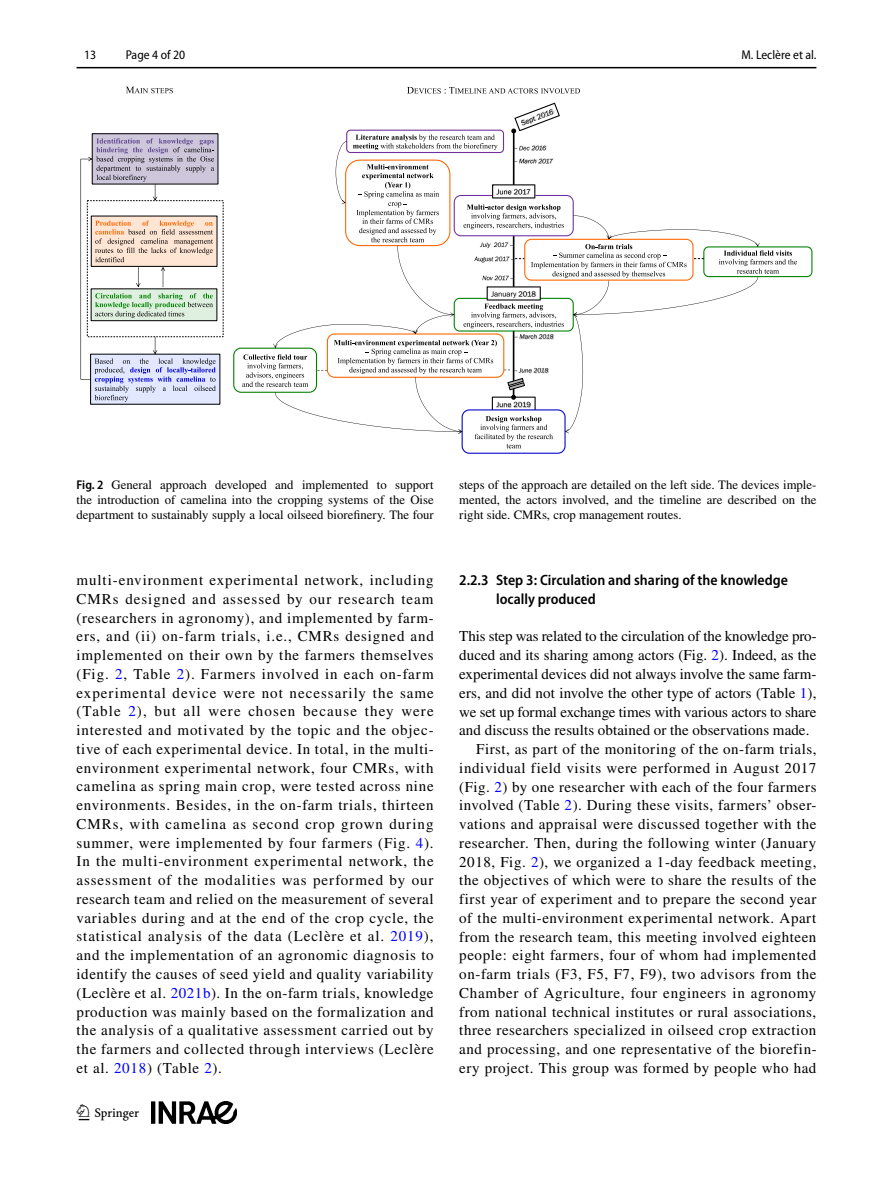
<style>
.page{position:relative;width:893px;height:1187px;background:#fff}
.page>*{position:absolute;margin:0;border:0;box-sizing:border-box;transform-origin:0 0}
.t1{font:22.5px "Springnew Regular 2";color:#000}
.t2{font:15px/18.8px "STIX";letter-spacing:.035em;color:#000;text-align:justify}
.t3{font:15px "STIX";letter-spacing:.005em;color:#000}
.t4{font:15px "STIX";letter-spacing:-.005em;color:#000}
.t5{font:600 semi-condensed 15px/18.8px "Myriad Pro";color:#000}
.t6{font:15px "STIX";letter-spacing:.01em;color:#000}
.t7{font:12.75px/15px "STIX";color:#000;text-align:justify}
.t8{font:semi-condensed 12.75px "Myriad Pro";color:#000}
.s1{font-family:"Myriad Pro";font-weight:600;font-stretch:semi-condensed}
.s2{color:#00f}
</style>
<div class="page">
<hr style="left:77px;top:67px;width:739px;height:1px;background:#000">
<img style="left:151px;top:1101px;width:85px;height:22px">
<div style="left:92px;top:134px;width:126px;height:50px;background:#cec7dc"></div>
<div style="left:92px;top:133px;width:126px;height:51px;border:1px solid #000"></div>
<svg style="left:126px;top:87px;width:47px;height:6px"></svg>
<svg style="left:81px;top:138px;width:135px;height:264px"></svg>
<div style="left:462px;top:409px;width:104px;height:44px;border:1px solid #0000cd;border-radius:7px"></div>
<div style="left:703px;top:246px;width:109px;height:31px;border:1px solid #008000;border-radius:5px"></div>
<div style="left:233px;top:347px;width:84px;height:46px;border:1px solid #008000;border-radius:7px"></div>
<svg style="left:407px;top:87px;width:173px;height:7px"></svg>
<svg style="left:242px;top:103px;width:555px;height:345px"></svg>
<p class="t8" style="left:84px;top:48px;width:14px">13</p>
<p class="t8" style="left:126px;top:48px;width:61px">Page 4 of 20</p>
<p class="t8" style="left:741px;top:48px;width:76px">M. Leclère et al.</p>
<p class="t7" style="left:77px;top:478px;width:359px"><span class="s1">Fig. 2</span> General approach developed and implemented to support the introduction of camelina into the cropping systems of the Oise department to sustainably supply a local oilseed biorefinery. The four</p>
<p class="t7" style="left:459px;top:478px;width:359px">steps of the approach are detailed on the left side. The devices imple&shy;mented, the actors involved, and the timeline are described on the right side. CMRs, crop management routes.</p>
<p class="t2" style="left:77px;top:571px;width:359px">multi-environment experimental network, including CMRs designed and assessed by our research team (researchers in agronomy), and implemented by farm&shy;ers, and (ii) on-farm trials, i.e., CMRs designed and implemented on their own by the farmers themselves (Fig. <span class="s2">2</span>, Table <span class="s2">2</span>). Farmers involved in each on-farm experimental device were not necessarily the same (Table <span class="s2">2</span>), but all were chosen because they were interested and motivated by the topic and the objec&shy;tive of each experimental device. In total, in the multi&shy;environment experimental network, four CMRs, with camelina as spring main crop, were tested across nine environments. Besides, in the on-farm trials, thirteen CMRs, with camelina as second crop grown during summer, were implemented by four farmers (Fig. <span class="s2">4</span>).<br>In the multi-environment experimental network, the assessment of the modalities was performed by our research team and relied on the measurement of several variables during and at the end of the crop cycle, the statistical analysis of the data (Leclère et al. <span class="s2">2019</span>), and the implementation of an agronomic diagnosis to identify the causes of seed yield and quality variability (Leclère et al. <span class="s2">2021b</span>). In the on-farm trials, knowledge production was mainly based on the formalization and the analysis of a qualitative assessment carried out by the farmers and collected through interviews (Leclère et al. <span class="s2">2018</span>) (Table <span class="s2">2</span>).</p>
<p class="t5" style="left:496px;top:571px;width:293px;text-indent:-37px">2.2.3 Step 3: Circulation and sharing of the knowledge locally produced</p>
<p class="t4" style="left:459px;top:626px;width:359px">This step was related to the circulation of the knowledge pro-</p>
<p class="t3" style="left:459px;top:645px;width:359px">duced and its sharing among actors (Fig. <span class="s2">2</span>). Indeed, as the</p>
<p class="t3" style="left:459px;top:663px;width:359px">experimental devices did not always involve the same farm-</p>
<p class="t6" style="left:459px;top:682px;width:359px">ers, and did not involve the other type of actors (Table <span class="s2">1</span>),</p>
<p class="t4" style="left:459px;top:701px;width:359px">we set up formal exchange times with various actors to share</p>
<p class="t3" style="left:459px;top:720px;width:352px">and discuss the results obtained or the observations made.</p>
<p class="t2" style="left:476px;top:740px;width:342px">First, as part of the monitoring of the on-farm trials,</p>
<p class="t2" style="left:459px;top:759px;width:359px">individual field visits were performed in August 2017</p>
<p class="t2" style="left:459px;top:778px;width:359px">(Fig. <span class="s2">2</span>) by one researcher with each of the four farmers</p>
<p class="t2" style="left:459px;top:796px;width:359px">involved (Table <span class="s2">2</span>). During these visits, farmers’ obser-</p>
<p class="t2" style="left:459px;top:815px;width:359px">vations and appraisal were discussed together with the</p>
<p class="t2" style="left:459px;top:834px;width:359px">researcher. Then, during the following winter (January</p>
<p class="t2" style="left:459px;top:853px;width:359px">2018, Fig. <span class="s2">2</span>), we organized a 1-day feedback meeting,</p>
<p class="t2" style="left:459px;top:871px;width:359px">the objectives of which were to share the results of the</p>
<p class="t2" style="left:459px;top:890px;width:359px">first year of experiment and to prepare the second year</p>
<p class="t2" style="left:459px;top:909px;width:359px">of the multi-environment experimental network. Apart</p>
<p class="t2" style="left:459px;top:928px;width:359px">from the research team, this meeting involved eighteen</p>
<p class="t2" style="left:459px;top:946px;width:358px">people: eight farmers, four of whom had implemented</p>
<p class="t2" style="left:459px;top:965px;width:359px">on-farm trials (F3, F5, F7, F9), two advisors from the</p>
<p class="t2" style="left:459px;top:984px;width:359px">Chamber of Agriculture, four engineers in agronomy</p>
<p class="t2" style="left:459px;top:1003px;width:358px">from national technical institutes or rural associations,</p>
<p class="t2" style="left:459px;top:1021px;width:359px">three researchers specialized in oilseed crop extraction</p>
<p class="t2" style="left:459px;top:1040px;width:359px">and processing, and one representative of the biorefin-</p>
<p class="t2" style="left:459px;top:1059px;width:359px">ery project. This group was formed by people who had</p>
<h1 class="t1" style="left:79px;top:1104px;width:62px">1 3</h1>
</div>
